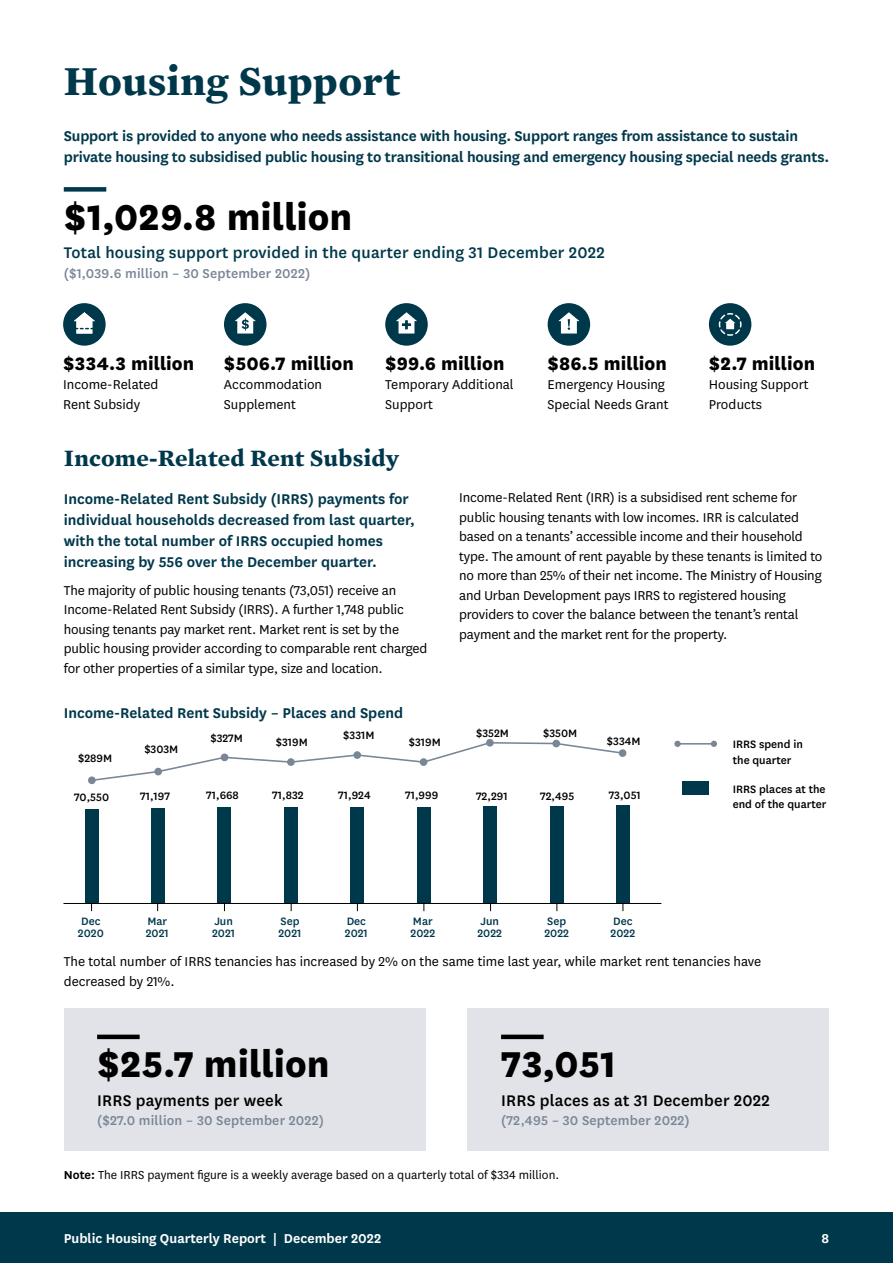
<style>
.page{position:relative;width:893px;height:1263px;background:#fff}
.page>*{position:absolute;margin:0;border:0;box-sizing:border-box;transform-origin:0 0}
.number_28pt{font:800 42px "National";color:#000}
.Heading_1{font:700 42px "Mercury Text G1";letter-spacing:.01em;color:#00384b}
.SUBHEAD{font:700 24px "Mercury Text G1";letter-spacing:.01em;color:#00384b}
.number17pt{font:800 21px "National";letter-spacing:.005em;color:#000}
.text_under_number{font:500 18px "National";letter-spacing:.01em;color:#00384b}
.text_under_number-2{font:500 18px "National";letter-spacing:.01em;color:#000}
.SUBHEAD_2{font:600 16.5px/21px "National";letter-spacing:-.01em;color:#00384b}
.BODY_TEXT{font:15px/19.5px "National";letter-spacing:-.01em;color:#000}
.SUBHEAD_2-2{font:15px/19.5px "National";letter-spacing:-.01em;color:#000}
.body_text_under_numb{font:15px/19.5px "National";color:#000}
.text_under_number-3{font:500 15px "National";letter-spacing:.01em;color:#798696}
.t1{font:600 15px "National";color:#fff}
.Notes{font:13.5px "National";color:#000}
.t2{font:500 12.6px/15.8px "National";color:#000}
.t3{font:500 12.6px/12.6px "National";color:#00384b}
.s1{font-weight:600}
</style>
<div class="page">
<div style="left:64px;top:187px;width:42px;height:5px;background:#00384b"></div>
<div style="left:63px;top:303px;width:43px;height:43px;background:#00384b;border-radius:50%"></div>
<svg style="left:74px;top:312px;width:21px;height:21px"></svg>
<div style="left:224px;top:303px;width:42px;height:43px;background:#00384b;border-radius:50%"></div>
<svg style="left:235px;top:312px;width:21px;height:21px"></svg>
<div style="left:385px;top:303px;width:43px;height:43px;background:#00384b;border-radius:50%"></div>
<svg style="left:396px;top:312px;width:21px;height:21px"></svg>
<div style="left:548px;top:303px;width:42px;height:43px;background:#00384b;border-radius:50%"></div>
<svg style="left:558px;top:312px;width:21px;height:21px"></svg>
<div style="left:709px;top:303px;width:42px;height:43px;background:#00384b;border-radius:50%"></div>
<svg style="left:718px;top:313px;width:24px;height:23px"></svg>
<div style="left:616px;top:805px;width:14px;height:98px;background:#00384b"></div>
<div style="left:550px;top:806px;width:13px;height:97px;background:#00384b"></div>
<div style="left:483px;top:806px;width:14px;height:97px;background:#00384b"></div>
<div style="left:417px;top:807px;width:13px;height:96px;background:#00384b"></div>
<div style="left:351px;top:807px;width:13px;height:96px;background:#00384b"></div>
<div style="left:284px;top:807px;width:13px;height:96px;background:#00384b"></div>
<div style="left:218px;top:807px;width:13px;height:96px;background:#00384b"></div>
<div style="left:151px;top:808px;width:14px;height:95px;background:#00384b"></div>
<div style="left:85px;top:809px;width:13px;height:94px;background:#00384b"></div>
<hr style="left:64px;top:903px;width:597px;height:1px;background:#000">
<hr style="left:677px;top:743px;width:37px;height:2px;background:#798696">
<div style="left:674px;top:741px;width:7px;height:6px;background:#798696;border-radius:50%"></div>
<svg style="left:711px;top:741px;width:6px;height:6px"></svg>
<div style="left:683px;top:781px;width:26px;height:13px;background:#00384b"></div>
<svg style="left:88px;top:776px;width:8px;height:8px"></svg>
<svg style="left:90px;top:739px;width:528px;height:43px"></svg>
<div style="left:618px;top:749px;width:9px;height:8px;background:#798696;border-radius:50%"></div>
<div style="left:64px;top:1008px;width:361px;height:142px;background:#e2e3e8"></div>
<hr style="left:97px;top:1035px;width:43px;height:4px;background:#000">
<div style="left:468px;top:1008px;width:361px;height:142px;background:#e2e3e8"></div>
<hr style="left:501px;top:1035px;width:43px;height:4px;background:#000">
<div style="left:0;top:1212px;width:893px;height:51px;background:#00384b"></div>
<p class="Heading_1" style="left:64px;top:55px;width:338px">Housing Support</p>
<p class="SUBHEAD_2" style="left:64px;top:124px;width:767px">Support is provided to anyone who needs assistance with housing. Support ranges from assistance to sustain private housing to subsidised public housing to transitional housing and emergency housing special needs grants.</p>
<p class="number_28pt" style="left:64px;top:186px;width:290px">$1,029.8 million</p>
<p class="text_under_number" style="left:64px;top:240px;width:542px">Total housing support provided in the quarter ending 31 December 2022</p>
<p class="text_under_number-3" style="left:64px;top:263px;width:248px">($1,039.6 million – 30 September 2022)</p>
<p class="number17pt" style="left:63px;top:348px;width:133px">$334.3 million</p>
<p class="body_text_under_numb" style="left:63px;top:374px;width:97px">Income-Related<br>Rent Subsidy</p>
<p class="number17pt" style="left:224px;top:348px;width:131px">$506.7 million</p>
<p class="body_text_under_numb" style="left:224px;top:374px;width:100px">Accommodation<br>Supplement</p>
<p class="number17pt" style="left:385px;top:348px;width:121px">$99.6 million</p>
<p class="body_text_under_numb" style="left:385px;top:374px;width:130px">Temporary Additional<br>Support</p>
<p class="number17pt" style="left:548px;top:348px;width:121px">$86.5 million</p>
<p class="body_text_under_numb" style="left:548px;top:374px;width:123px">Emergency Housing<br>Special Needs Grant</p>
<p class="number17pt" style="left:709px;top:348px;width:108px">$2.7 million</p>
<p class="body_text_under_numb" style="left:709px;top:374px;width:101px">Housing Support<br>Products</p>
<p class="SUBHEAD" style="left:64px;top:443px;width:337px">Income-Related Rent Subsidy</p>
<p class="SUBHEAD_2" style="left:64px;top:487px;width:353px">Income-Related Rent Subsidy (IRRS) payments for individual households decreased from last quarter, with the total number of IRRS occupied homes increasing by 556 over the December quarter.</p>
<p class="SUBHEAD_2-2" style="left:64px;top:580px;width:365px">The majority of public housing tenants (73,051) receive an Income-Related Rent Subsidy (IRRS). A further 1,748 public housing tenants pay market rent. Market rent is set by the public housing provider according to comparable rent charged for other properties of a similar type, size and location.</p>
<p class="SUBHEAD_2" style="left:64px;top:702px;width:341px">Income-Related Rent Subsidy – Places and Spend</p>
<p class="t2" style="left:78px;top:749px;width:36px">$289M</p>
<p class="t2" style="left:144px;top:741px;width:36px">$303M</p>
<p class="t2" style="left:210px;top:730px;width:34px">$327M</p>
<p class="t2" style="left:343px;top:726px;width:33px">$331M</p>
<p class="t2" style="left:276px;top:734px;width:34px">$319M</p>
<p class="t2" style="left:409px;top:734px;width:34px">$319M</p>
<p class="BODY_TEXT" style="left:459px;top:487px;width:365px">Income-Related Rent (IRR) is a subsidised rent scheme for public housing tenants with low incomes. IRR is calculated based on a tenants’ accessible income and their household type. The amount of rent payable by these tenants is limited to no more than 25% of their net income. The Ministry of Housing and Urban Development pays IRRS to registered housing providers to cover the balance between the tenant’s rental payment and the market rent for the property.</p>
<p class="t2" style="left:476px;top:724px;width:34px">$352M</p>
<p class="t2" style="left:543px;top:724px;width:36px">$350M</p>
<p class="t2" style="left:607px;top:732px;width:35px">$334M</p>
<p class="t2" style="left:733px;top:736px;width:72px">IRRS spend in the quarter</p>
<p class="t2" style="left:74px;top:789px;width:37px">70,550</p>
<p class="t2" style="left:140px;top:787px;width:31px">71,197</p>
<p class="t2" style="left:206px;top:786px;width:34px">71,668</p>
<p class="t2" style="left:272px;top:786px;width:33px">71,832</p>
<p class="t2" style="left:476px;top:787px;width:33px">72,291</p>
<p class="t2" style="left:338px;top:786px;width:34px">71,924</p>
<p class="t2" style="left:405px;top:786px;width:35px">71,999</p>
<p class="t2" style="left:540px;top:787px;width:36px">72,495</p>
<p class="t2" style="left:609px;top:786px;width:34px">73,051</p>
<p class="t2" style="left:733px;top:780px;width:95px">IRRS places at the end of the quarter</p>
<p class="t3" style="left:278px;top:914px;width:25px">Sep<br>2021</p>
<p class="t3" style="left:544px;top:914px;width:26px">Sep<br>2022</p>
<p class="t3" style="left:611px;top:914px;width:26px">Dec<br>2022</p>
<p class="BODY_TEXT" style="left:64px;top:951px;width:699px">The total number of IRRS tenancies has increased by 2% on the same time last year, while market rent tenancies have decreased by 21%.</p>
<p class="t3" style="left:212px;top:914px;width:25px">Jun<br>2021</p>
<p class="t3" style="left:477px;top:914px;width:26px">Jun<br>2022</p>
<p class="t3" style="left:78px;top:914px;width:27px">Dec<br>2020</p>
<p class="t3" style="left:146px;top:914px;width:25px">Mar<br>2021</p>
<p class="t3" style="left:345px;top:914px;width:25px">Dec<br>2021</p>
<p class="t3" style="left:411px;top:914px;width:26px">Mar<br>2022</p>
<p class="number_28pt" style="left:97px;top:1034px;width:234px">$25.7 million</p>
<p class="text_under_number-2" style="left:97px;top:1088px;width:187px">IRRS payments per week</p>
<p class="text_under_number-3" style="left:97px;top:1110px;width:228px">($27.0 million – 30 September 2022)</p>
<p class="number_28pt" style="left:501px;top:1034px;width:117px">73,051</p>
<p class="text_under_number-2" style="left:501px;top:1088px;width:270px">IRRS places as at 31 December 2022</p>
<p class="text_under_number-3" style="left:501px;top:1110px;width:190px">(72,495 – 30 September 2022)</p>
<p class="Notes" style="left:64px;top:1166px;width:497px"><span class="s1">Note:</span> The IRRS payment figure is a weekly average based on a quarterly total of $334 million.</p>
<p class="t1" style="left:64px;top:1227px;width:319px">Public Housing Quarterly Report | December 2022</p>
<p class="t1" style="left:821px;top:1227px;width:9px">8</p>
</div>
